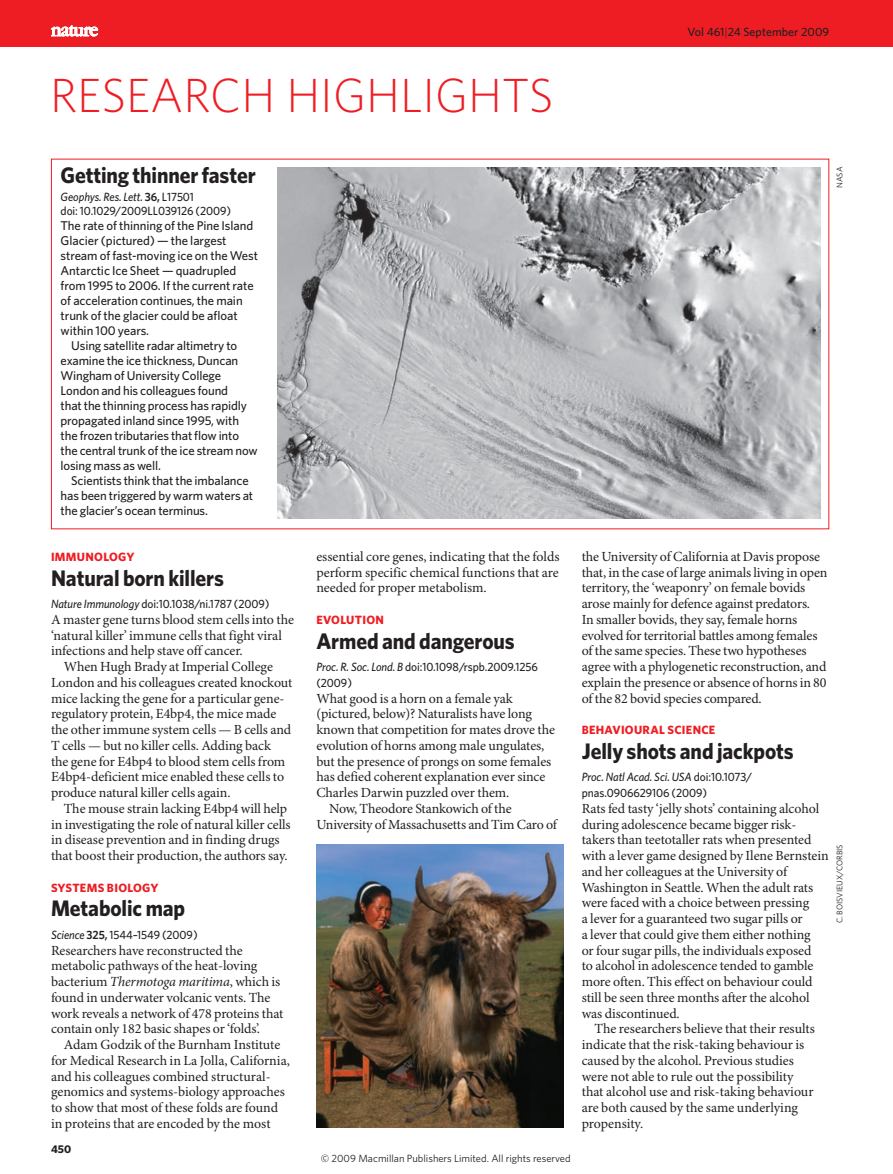
<style>
.page{position:relative;width:893px;height:1174px;background:#fff}
.page>*{position:absolute;margin:0;border:0;box-sizing:border-box;transform-origin:0 0}
.t1{font:300 48px "Whitney";color:#ee1d23}
.t2{font:700 22.5px "Whitney";letter-spacing:-.005em;color:#231f20;scale:.95 1}
.t3{font:13.95px/15.8px "Minion Pro";letter-spacing:-.005em;color:#231f20}
.t4{font:500 12.75px "Whitney";letter-spacing:-.01em;color:#231f20}
.t5{font:500 12px/15.8px "Whitney";letter-spacing:-.005em;color:#231f20;scale:.95 1}
.t6{font:700 12px "Whitney";letter-spacing:.025em;color:#ee1d23}
.t7{font:500 12px "Whitney";letter-spacing:-.005em;color:#231f20}
.t8{font:700 11.25px "Whitney";color:#231f20}
.t9{font:10.5px "Whitney Book 2";color:#231f20}
.t10{font:8.25px "Whitney";color:#231f20}
.s1{font-weight:300}
.s2{font-style:italic}
.s3{font-weight:600}
</style>
<div class="page">
<img style="left:278px;top:167px;width:542px;height:351px">
<img style="left:316px;top:844px;width:248px;height:284px">
<div style="left:0;top:0;width:893px;height:47px;background:#ee1d23"></div>
<svg style="left:51px;top:25px;width:47px;height:11px"></svg>
<h1 class="t1" style="left:50px;top:77px;width:505px">RESEARCH HIGHLIGHTS</h1>
<p class="t7" style="left:688px;top:28px;width:143px">Vol 461<span class="s1">|</span>24 September 2009</p>
<h2 class="t2" style="left:61px;top:166px;width:207px">Getting thinner faster</h2>
<p class="t5" style="left:61px;top:191px;width:181px;line-height:14.2px"><span class="s2">Geophys. Res. Lett.</span> <span class="s3">36,</span> L17501<br>doi: 10.1029/2009LL039126 (2009)</p>
<p class="t4" style="left:61px;top:221px;width:194px">The rate of thinning of the Pine Island</p>
<p class="t4" style="left:61px;top:236px;width:167px">Glacier (pictured) — the largest</p>
<p class="t4" style="left:61px;top:251px;width:199px">stream of fast-moving ice on the West</p>
<p class="t4" style="left:61px;top:266px;width:177px">Antarctic Ice Sheet — quadrupled</p>
<p class="t4" style="left:61px;top:281px;width:195px">from 1995 to 2006. If the current rate</p>
<p class="t4" style="left:61px;top:296px;width:184px">of acceleration continues, the main</p>
<p class="t4" style="left:61px;top:311px;width:179px">trunk of the glacier could be afloat</p>
<p class="t4" style="left:61px;top:326px;width:90px">within 100 years.</p>
<p class="t4" style="left:71px;top:341px;width:167px">Using satellite radar altimetry to</p>
<p class="t4" style="left:61px;top:356px;width:179px">examine the ice thickness, Duncan</p>
<p class="t4" style="left:61px;top:371px;width:162px">Wingham of University College</p>
<p class="t4" style="left:61px;top:386px;width:169px">London and his colleagues found</p>
<p class="t4" style="left:61px;top:401px;width:188px">that the thinning process has rapidly</p>
<p class="t4" style="left:61px;top:416px;width:180px">propagated inland since 1995, with</p>
<p class="t4" style="left:61px;top:431px;width:180px">the frozen tributaries that flow into</p>
<p class="t4" style="left:61px;top:446px;width:198px">the central trunk of the ice stream now</p>
<p class="t4" style="left:61px;top:461px;width:102px">losing mass as well.</p>
<p class="t4" style="left:71px;top:476px;width:179px">Scientists think that the imbalance</p>
<p class="t4" style="left:61px;top:491px;width:194px">has been triggered by warm waters at</p>
<p class="t4" style="left:61px;top:506px;width:149px">the glacier’s ocean terminus.</p>
<p class="t6" style="left:51px;top:552px;width:85px">IMMUNOLOGY</p>
<h2 class="t2" style="left:51px;top:569px;width:184px">Natural born killers</h2>
<p class="t5" style="left:51px;top:597px;width:232px"><span class="s2">Nature Immunology</span> doi:10.1038/ni.1787 (2009)</p>
<p class="t3" style="left:51px;top:612px;width:244px">A master gene turns blood stem cells into the</p>
<p class="t3" style="left:51px;top:628px;width:232px">‘natural killer’ immune cells that fight viral</p>
<p class="t3" style="left:51px;top:644px;width:193px">infections and help stave off cancer.</p>
<p class="t3" style="left:64px;top:660px;width:211px">When Hugh Brady at Imperial College</p>
<p class="t3" style="left:51px;top:675px;width:243px">London and his colleagues created knockout</p>
<p class="t3" style="left:51px;top:691px;width:235px">mice lacking the gene for a particular gene-</p>
<p class="t3" style="left:51px;top:707px;width:227px">regulatory protein, E4bp4, the mice made</p>
<p class="t3" style="left:51px;top:723px;width:242px">the other immune system cells — B cells and</p>
<p class="t3" style="left:51px;top:738px;width:221px">T cells — but no killer cells. Adding back</p>
<p class="t3" style="left:51px;top:754px;width:236px">the gene for E4bp4 to blood stem cells from</p>
<p class="t3" style="left:51px;top:770px;width:235px">E4bp4-deficient mice enabled these cells to</p>
<p class="t3" style="left:51px;top:786px;width:181px">produce natural killer cells again.</p>
<p class="t3" style="left:64px;top:801px;width:225px">The mouse strain lacking E4bp4 will help</p>
<p class="t3" style="left:51px;top:817px;width:241px">in investigating the role of natural killer cells</p>
<p class="t3" style="left:51px;top:833px;width:230px">in disease prevention and in finding drugs</p>
<p class="t3" style="left:51px;top:849px;width:238px">that boost their production, the authors say.</p>
<p class="t6" style="left:51px;top:882px;width:109px">SYSTEMS BIOLOGY</p>
<h2 class="t2" style="left:51px;top:899px;width:143px">Metabolic map</h2>
<p class="t5" style="left:51px;top:927px;width:156px"><span class="s2">Science</span> <span class="s3">325,</span> 1544–1549 (2009)</p>
<p class="t3" style="left:51px;top:943px;width:234px">Researchers have reconstructed the metabolic pathways of the heat-loving bacterium <span class="s2">Thermotoga maritima</span>, which is found in underwater volcanic vents. The work reveals a network of 478 proteins that contain only 182 basic shapes or ‘folds’.</p>
<p class="t3" style="left:51px;top:1038px;width:240px;text-indent:13px">Adam Godzik of the Burnham Institute for Medical Research in La Jolla, California, and his colleagues combined structural&shy;genomics and systems-biology approaches to show that most of these folds are found in proteins that are encoded by the most</p>
<p class="t8" style="left:51px;top:1144px;width:22px">450</p>
<p class="t10" style="left:837px;top:188px;width:23px;rotate:-90deg">NASA</p>
<p class="t3" style="left:316px;top:549px;width:245px;text-align:justify">essential core genes, indicating that the folds perform specific chemical functions that are needed for proper metabolism.</p>
<p class="t3" style="left:582px;top:549px;width:247px">the University of California at Davis propose that, in the case of large animals living in open territory, the ‘weaponry’ on female bovids arose mainly for defence against predators.<br>In smaller bovids, they say, female horns evolved for territorial battles among females of the same species. These two hypotheses agree with a phylogenetic reconstruction, and explain the presence or absence of horns in 80 of the 82 bovid species compared.</p>
<p class="t6" style="left:316px;top:615px;width:69px">EVOLUTION</p>
<h2 class="t2" style="left:316px;top:632px;width:210px">Armed and dangerous</h2>
<p class="t5" style="left:316px;top:660px;width:235px"><span class="s2">Proc. R. Soc. Lond. B</span> doi:10.1098/rspb.2009.1256 (2009)</p>
<p class="t3" style="left:316px;top:691px;width:198px">What good is a horn on a female yak</p>
<p class="t3" style="left:316px;top:707px;width:217px">(pictured, below)? Naturalists have long</p>
<p class="t3" style="left:316px;top:723px;width:240px">known that competition for mates drove the</p>
<p class="t3" style="left:316px;top:738px;width:230px">evolution of horns among male ungulates,</p>
<p class="t3" style="left:316px;top:754px;width:236px">but the presence of prongs on some females</p>
<p class="t3" style="left:316px;top:770px;width:230px">has defied coherent explanation ever since</p>
<p class="t3" style="left:316px;top:786px;width:195px">Charles Darwin puzzled over them.</p>
<p class="t3" style="left:329px;top:801px;width:184px">Now, Theodore Stankowich of the</p>
<p class="t3" style="left:316px;top:817px;width:242px">University of Massachusetts and Tim Caro of</p>
<p class="t6" style="left:582px;top:725px;width:135px">BEHAVIOURAL SCIENCE</p>
<h2 class="t2" style="left:582px;top:742px;width:225px">Jelly shots and jackpots</h2>
<p class="t5" style="left:582px;top:770px;width:181px"><span class="s2">Proc. Natl Acad. Sci. USA</span> doi:10.1073/ pnas.0906629106 (2009)</p>
<p class="t3" style="left:582px;top:801px;width:248px">Rats fed tasty ‘jelly shots’ containing alcohol during adolescence became bigger risk&shy;takers than teetotaller rats when presented with a lever game designed by Ilene Bernstein and her colleagues at the University of Washington in Seattle. When the adult rats were faced with a choice between pressing<br>a lever for a guaranteed two sugar pills or<br>a lever that could give them either nothing<br>or four sugar pills, the individuals exposed<br>to alcohol in adolescence tended to gamble more often. This effect on behaviour could still be seen three months after the alcohol was discontinued.</p>
<p class="t3" style="left:582px;top:1022px;width:235px;text-indent:13px">The researchers believe that their results indicate that the risk-taking behaviour is caused by the alcohol. Previous studies were not able to rule out the possibility that alcohol use and risk-taking behaviour are both caused by the same underlying propensity.</p>
<p class="t10" style="left:837px;top:923px;width:81px;rotate:-90deg">C. BOISVIEUX/CORBIS</p>
<p class="t9" style="left:321px;top:1152px;width:251px">© 2009 Macmillan Publishers Limited. All rights reserved</p>
</div>
